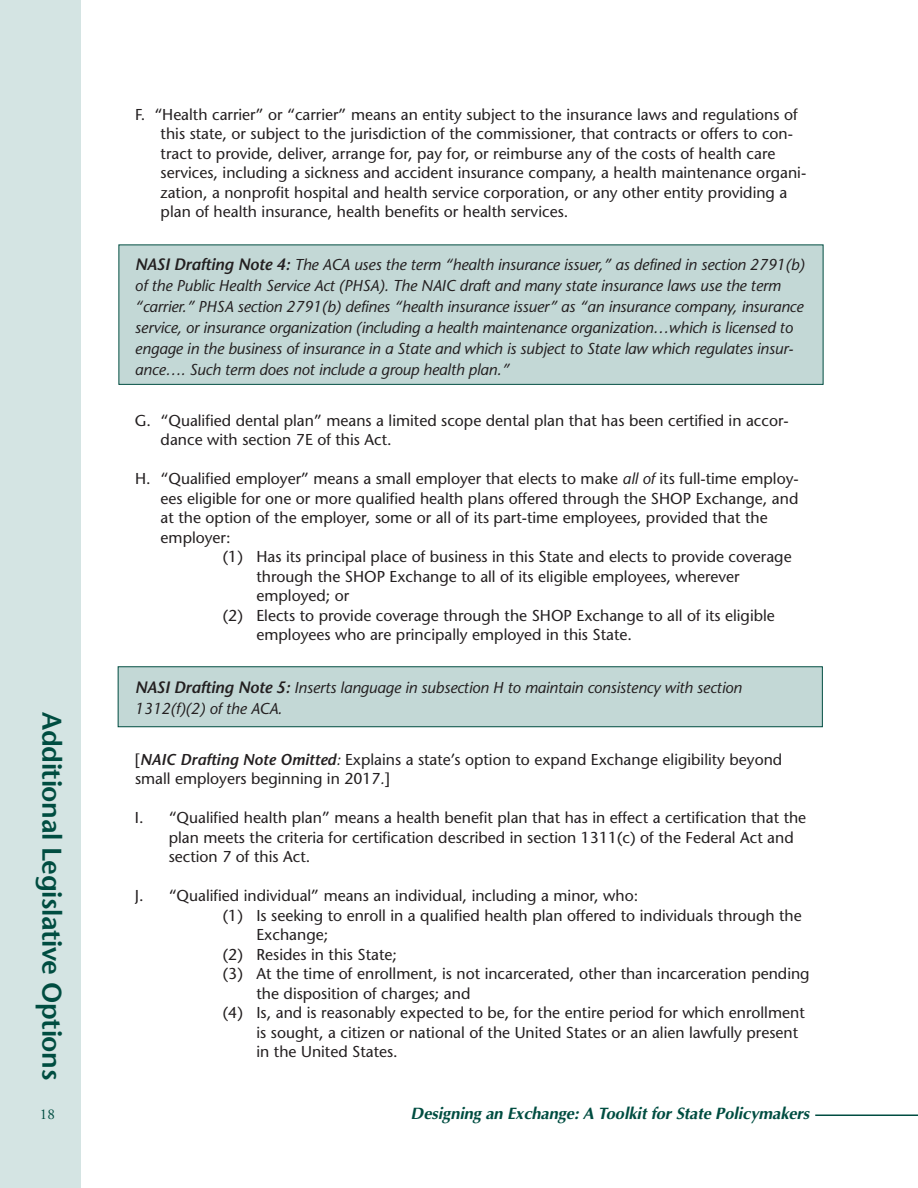
<style>
.page{position:relative;width:918px;height:1188px;background:#fff}
.page>*{position:absolute;margin:0;border:0;box-sizing:border-box;transform-origin:0 0}
.t1{font:600 27px "Stone Sans";letter-spacing:-.015em;color:#004d41}
.t2{font:italic 700 16.5px "Optima";letter-spacing:-.005em;color:#004d41}
.t3{font:15.75px/19.5px "Stone Sans";color:#231f20}
.t4{font:italic 15.75px/21px "Stone Sans";letter-spacing:-.01em;color:#231f20}
.t5{font:15px "Adobe Garamond";color:#004d41}
.s1{font-weight:600;font-size:16.5px}
.s2{font-style:italic}
.s3{font-weight:600;font-style:italic}
</style>
<div class="page">
<div style="left:118px;top:667px;width:704px;height:59px;background:#c3d8d6"></div>
<div style="left:118px;top:666px;width:705px;height:61px;border:1px solid #004d41"></div>
<div style="left:119px;top:245px;width:704px;height:139px;background:#c3d8d6"></div>
<div style="left:118px;top:244px;width:706px;height:141px;border:1px solid #004d41"></div>
<div style="left:0;top:0;width:81px;height:1188px;background:#d4e4e3"></div>
<hr style="left:815px;top:1114px;width:103px;height:2px;background:#004d41">
<p class="t3" style="left:161px;top:106px;width:647px;text-indent:-26px">F. “Health carrier” or “carrier” means an entity subject to the insurance laws and regulations of this state, or subject to the jurisdiction of the commissioner, that contracts or offers to con&shy;tract to provide, deliver, arrange for, pay for, or reimburse any of the costs of health care services, including a sickness and accident insurance company, a health maintenance organi&shy;zation, a nonprofit hospital and health service corporation, or any other entity providing a plan of health insurance, health benefits or health services.</p>
<p class="t4" style="left:135px;top:255px;width:671px"><span class="s1">NASI Drafting Note 4:</span> The ACA uses the term “health insurance issuer,” as defined in section 2791(b) of the Public Health Service Act (PHSA). The NAIC draft and many state insurance laws use the term “carrier.” PHSA section 2791(b) defines “health insurance issuer” as “an insurance company, insurance service, or insurance organization (including a health maintenance organization…which is licensed to engage in the business of insurance in a State and which is subject to State law which regulates insur&shy;ance…. Such term does not include a group health plan.”</p>
<p class="t3" style="left:161px;top:412px;width:630px;text-indent:-26px">G. “Qualified dental plan” means a limited scope dental plan that has been certified in accor&shy;dance with section 7E of this Act.</p>
<p class="t3" style="left:161px;top:471px;width:640px;text-indent:-26px">H. “Qualified employer” means a small employer that elects to make <span class="s2">all of</span> its full-time employ&shy;ees eligible for one or more qualified health plans offered through the SHOP Exchange, and at the option of the employer, some or all of its part-time employees, provided that the employer:</p>
<p class="t3" style="left:223px;top:549px;width:570px">(1) Has its principal place of business in this State and elects to provide coverage</p>
<p class="t3" style="left:257px;top:568px;width:485px">through the SHOP Exchange to all of its eligible employees, wherever</p>
<p class="t3" style="left:257px;top:588px;width:94px">employed; or</p>
<p class="t3" style="left:223px;top:607px;width:554px">(2) Elects to provide coverage through the SHOP Exchange to all of its eligible</p>
<p class="t3" style="left:257px;top:627px;width:377px">employees who are principally employed in this State.</p>
<p class="t4" style="left:135px;top:678px;width:608px"><span class="s1">NASI Drafting Note 5:</span> Inserts language in subsection H to maintain consistency with section<br>1312(f)(2) of the ACA.</p>
<p class="t3" style="left:135px;top:751px;width:649px">[<span class="s3">NAIC Drafting Note Omitted</span><span class="s2">:</span> Explains a state’s option to expand Exchange eligibility beyond small employers beginning in 2017<span class="s2">.</span>]</p>
<p class="t3" style="left:169px;top:810px;width:639px;text-indent:-34px">I. “Qualified health plan” means a health benefit plan that has in effect a certification that the plan meets the criteria for certification described in section 1311(c) of the Federal Act and section 7 of this Act.</p>
<p class="t3" style="left:135px;top:888px;width:505px">J. “Qualified individual” means an individual, including a minor, who:</p>
<p class="t3" style="left:223px;top:907px;width:581px">(1) Is seeking to enroll in a qualified health plan offered to individuals through the</p>
<p class="t3" style="left:257px;top:927px;width:73px">Exchange;</p>
<p class="t3" style="left:223px;top:946px;width:176px">(2) Resides in this State;</p>
<p class="t3" style="left:223px;top:966px;width:588px">(3) At the time of enrollment, is not incarcerated, other than incarceration pending</p>
<p class="t3" style="left:257px;top:985px;width:215px">the disposition of charges; and</p>
<p class="t3" style="left:223px;top:1005px;width:584px">(4) Is, and is reasonably expected to be, for the entire period for which enrollment</p>
<p class="t3" style="left:257px;top:1024px;width:543px">is sought, a citizen or national of the United States or an alien lawfully present</p>
<p class="t3" style="left:257px;top:1044px;width:143px">in the United States.</p>
<h1 class="t1" style="left:62px;top:712px;width:369px;rotate:90deg">Additional Legislative Options</h1>
<p class="t5" style="left:40px;top:1109px;width:16px">18</p>
<p class="t2" style="left:411px;top:1104px;width:400px">Designing an Exchange: A Toolkit for State Policymakers</p>
</div>
